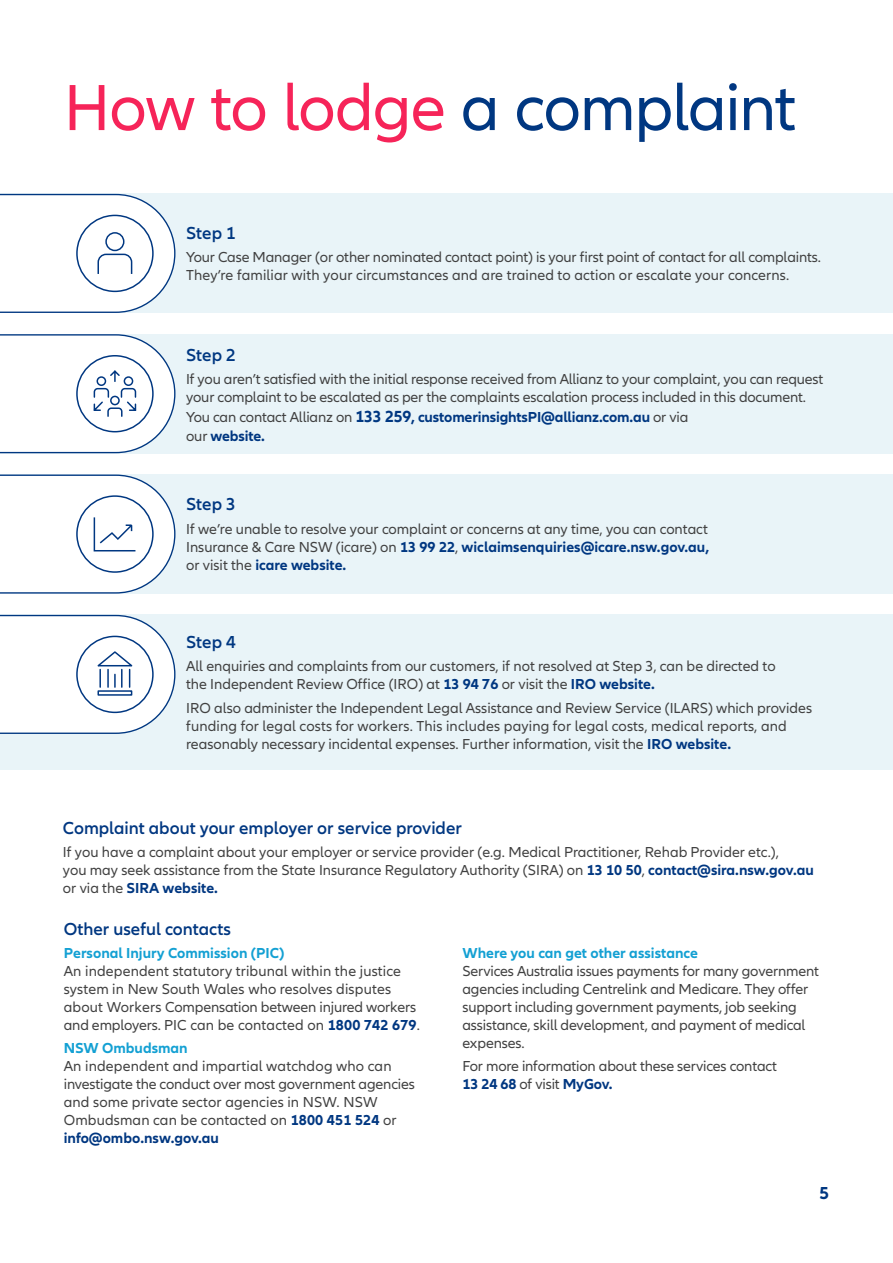
<style>
.page{position:relative;width:893px;height:1263px;background:#fff}
.page>*{position:absolute;margin:0;border:0;box-sizing:border-box;transform-origin:0 0}
.t1{font:67.5px "Allianz Neo";letter-spacing:-.02em;color:#f62459}
.t2{font:600 18px "Allianz Neo";color:#003781}
.t3{font:700 18px "Allianz Neo";color:#003781}
.t4{font:15px/18px "Allianz Neo";color:#414141}
.t5{font:700 15px/18.6px "Allianz Neo";letter-spacing:-.01em;color:#003781}
.t6{font:700 15px "Allianz Neo";color:#13a0d3}
.s1{color:#003781}
.s2{font-weight:400;color:#414141}
.s3{font-size:16.5px}
.s4{font-weight:700;color:#003781}
</style>
<div class="page">
<div style="left:0;top:194px;width:893px;height:119px;background:#e9f4f8"></div>
<div style="left:0;top:474px;width:893px;height:120px;background:#e9f4f8"></div>
<div style="left:0;top:334px;width:893px;height:119px;background:#e9f4f8"></div>
<div style="left:0;top:615px;width:893px;height:155px;background:#e9f4f8"></div>
<svg style="left:0;top:194px;width:175px;height:119px;background:#f1f4f8"></svg>
<svg style="left:0;top:334px;width:175px;height:119px;background:#eff2f7"></svg>
<svg style="left:0;top:474px;width:175px;height:120px;background:#f1f4f8"></svg>
<svg style="left:0;top:615px;width:175px;height:119px;background:#eef2f7"></svg>
<h1 class="t1" style="left:64px;top:69px;width:734px">How to lodge <span class="s1">a complaint</span></h1>
<p class="t2" style="left:186px;top:222px;width:51px">Step 1</p>
<p class="t4" style="left:186px;top:248px;width:636px">Your Case Manager (or other nominated contact point) is your first point of contact for all complaints.<br>They’re familiar with your circumstances and are trained to action or escalate your concerns.</p>
<p class="t2" style="left:186px;top:345px;width:51px">Step 2</p>
<p class="t4" style="left:186px;top:371px;width:639px">If you aren’t satisfied with the initial response received from Allianz to your complaint, you can request your complaint to be escalated as per the complaints escalation process included in this document.</p>
<p class="t5" style="left:186px;top:408px;width:504px"><span class="s2">You can contact Allianz on</span> <span class="s3">133 259</span>, customerinsightsPI@allianz.com.au <span class="s2">or via our</span> website.</p>
<p class="t2" style="left:186px;top:494px;width:51px">Step 3</p>
<p class="t4" style="left:186px;top:520px;width:525px;text-align:justify">If we’re unable to resolve your complaint or concerns at any time, you can contact Insurance &amp; Care NSW (icare) on <span class="s4">13 99 22</span>, <span class="s4">wiclaimsenquiries@icare.nsw.gov.au, </span>or visit the <span class="s4">icare website.</span></p>
<p class="t2" style="left:186px;top:632px;width:51px">Step 4</p>
<p class="t4" style="left:186px;top:658px;width:591px">All enquiries and complaints from our customers, if not resolved at Step 3, can be directed to the Independent Review Office (IRO) at <span class="s4">13 94 76</span> or visit the <span class="s4">IRO website.</span></p>
<p class="t4" style="left:186px;top:699px;width:627px">IRO also administer the Independent Legal Assistance and Review Service (ILARS) which provides funding for legal costs for workers. This includes paying for legal costs, medical reports, and reasonably necessary incidental expenses. Further information, visit the <span class="s4">IRO website.</span></p>
<p class="t2" style="left:63px;top:817px;width:400px">Complaint about your employer or service provider</p>
<p class="t4" style="left:63px;top:843px;width:752px">If you have a complaint about your employer or service provider (e.g. Medical Practitioner, Rehab Provider etc.),<br>you may seek assistance from the State Insurance Regulatory Authority (SIRA) on <span class="s4">13 10 50</span>, <span class="s4">contact@sira.nsw.gov.au </span>or via the <span class="s4">SIRA website.</span></p>
<p class="t2" style="left:64px;top:918px;width:169px">Other useful contacts</p>
<p class="t6" style="left:64px;top:944px;width:222px">Personal Injury Commission (PIC)</p>
<p class="t4" style="left:64px;top:962px;width:358px">An independent statutory tribunal within the justice system in New South Wales who resolves disputes about Workers Compensation between injured workers and employers. PIC can be contacted on <span class="s4">1800 742 679</span>.</p>
<p class="t6" style="left:64px;top:1040px;width:125px">NSW Ombudsman</p>
<p class="t4" style="left:64px;top:1058px;width:353px">An independent and impartial watchdog who can investigate the conduct over most government agencies and some private sector agencies in NSW. NSW Ombudsman can be contacted on <span class="s4">1800 451 524</span> or <span class="s4">info@ombo.nsw.gov.au</span></p>
<p class="t6" style="left:462px;top:944px;width:237px">Where you can get other assistance</p>
<p class="t4" style="left:462px;top:962px;width:358px">Services Australia issues payments for many government agencies including Centrelink and Medicare. They offer support including government payments, job seeking assistance, skill development, and payment of medical expenses.</p>
<p class="t4" style="left:462px;top:1058px;width:316px">For more information about these services contact<br><span class="s4">13 24 68</span> of visit <span class="s4">MyGov.</span></p>
<p class="t3" style="left:819px;top:1183px;width:11px">5</p>
</div>
